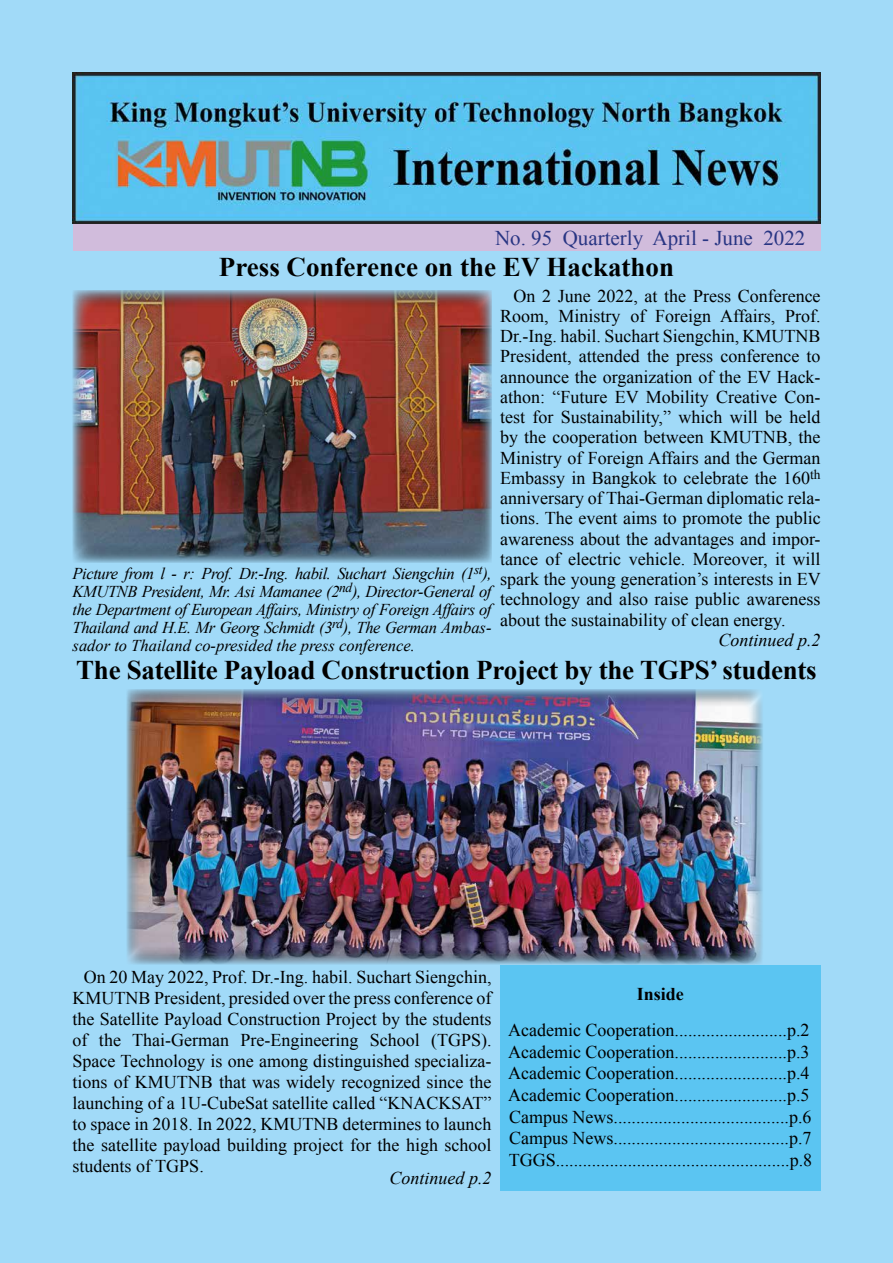
<style>
.page{position:relative;width:893px;height:1263px;background:#a1daf8}
.page>*{position:absolute;margin:0;border:0;box-sizing:border-box;transform-origin:0 0}
.t1{font:700 27px "Times New Roman";letter-spacing:-.01em;color:#000}
.t2{font:21px "Times New Roman";color:#283583}
.t3{font:18px/20.2px "Times New Roman";color:#000;text-align:justify}
.t4{font:italic 18px "Times New Roman";color:#000}
.t5{font:700 18px "Times New Roman";color:#000}
.t6{font:italic 16.5px/18px "Times New Roman";color:#000;text-align:justify}
</style>
<div class="page">
<div style="left:73px;top:220px;width:748px;height:31px;background:#d1bcdc"></div>
<div style="left:500px;top:965px;width:321px;height:226px;background:#5bc5f2"></div>
<div style="left:124px;top:682px;width:641px;height:283px;background:#000;opacity:.5"></div>
<div style="left:71px;top:289px;width:421px;height:274px;background:#000;opacity:.5"></div>
<img style="left:72px;top:72px;width:749px;height:151px">
<p class="t2" style="left:495px;top:224px;width:312px">No. 95 Quarterly April - June 2022</p>
<h1 class="t1" style="left:219px;top:248px;width:457px">Press Conference on the EV Hackathon</h1>
<p class="t3" style="left:500px;top:285px;width:322px;text-indent:13px">On 2 June 2022, at the Press Conference Room, Ministry of Foreign Affairs, Prof.<br>Dr.-Ing. habil. Suchart Siengchin, KMUTNB President, attended the press conference to announce the organization of the EV Hack&shy;athon: “Future EV Mobility Creative Con&shy;test for Sustainability,” which will be held by the cooperation between KMUTNB, the Ministry of Foreign Affairs and the German Embassy in Bangkok to celebrate the 160<sup>th </sup>anniversary of Thai-German diplomatic rela&shy;tions. The event aims to promote the public awareness about the advantages and impor&shy;tance of electric vehicle. Moreover, it will spark the young generation’s interests in EV technology and also raise public awareness about the sustainability of clean energy.</p>
<p class="t4" style="left:719px;top:627px;width:104px">Continued p.2</p>
<h1 class="t1" style="left:76px;top:651px;width:742px">The Satellite Payload Construction Project by the TGPS’ students</h1>
<p class="t6" style="left:73px;top:564px;width:420px">Picture from l - r: Prof. Dr.-Ing. habil. Suchart Siengchin (1<sup>st</sup>), KMUTNB President, Mr. Asi Mamanee (2<sup>nd</sup>), Director-General of the Department of European Affairs, Ministry of Foreign Affairs of Thailand and H.E. Mr Georg Schmidt (3<sup>rd</sup>), The German Ambas&shy;sador to Thailand co-presided the press conference.</p>
<p class="t3" style="left:73px;top:966px;width:420px;line-height:21px;text-indent:11px">On 20 May 2022, Prof. Dr.-Ing. habil. Suchart Siengchin, KMUTNB President, presided over the press conference of the Satellite Payload Construction Project by the students of the Thai-German Pre-Engineering School (TGPS).<br>Space Technology is one among distinguished specializa&shy;tions of KMUTNB that was widely recognized since the launching of a 1U-CubeSat satellite called “KNACKSAT” to space in 2018. In 2022, KMUTNB determines to launch the satellite payload building project for the high school students of TGPS.</p>
<p class="t4" style="left:390px;top:1165px;width:104px">Continued p.2</p>
<p class="t5" style="left:637px;top:981px;width:49px">Inside</p>
<p class="t3" style="left:508px;top:1019px;width:306px;line-height:21.6px;text-align:left">Academic Cooperation.........................p.2<br>Academic Cooperation.........................p.3<br>Academic Cooperation.........................p.4<br>Academic Cooperation.........................p.5<br>Campus News.......................................p.6<br>Campus News.......................................p.7<br>TGGS....................................................p.8</p>
</div>
